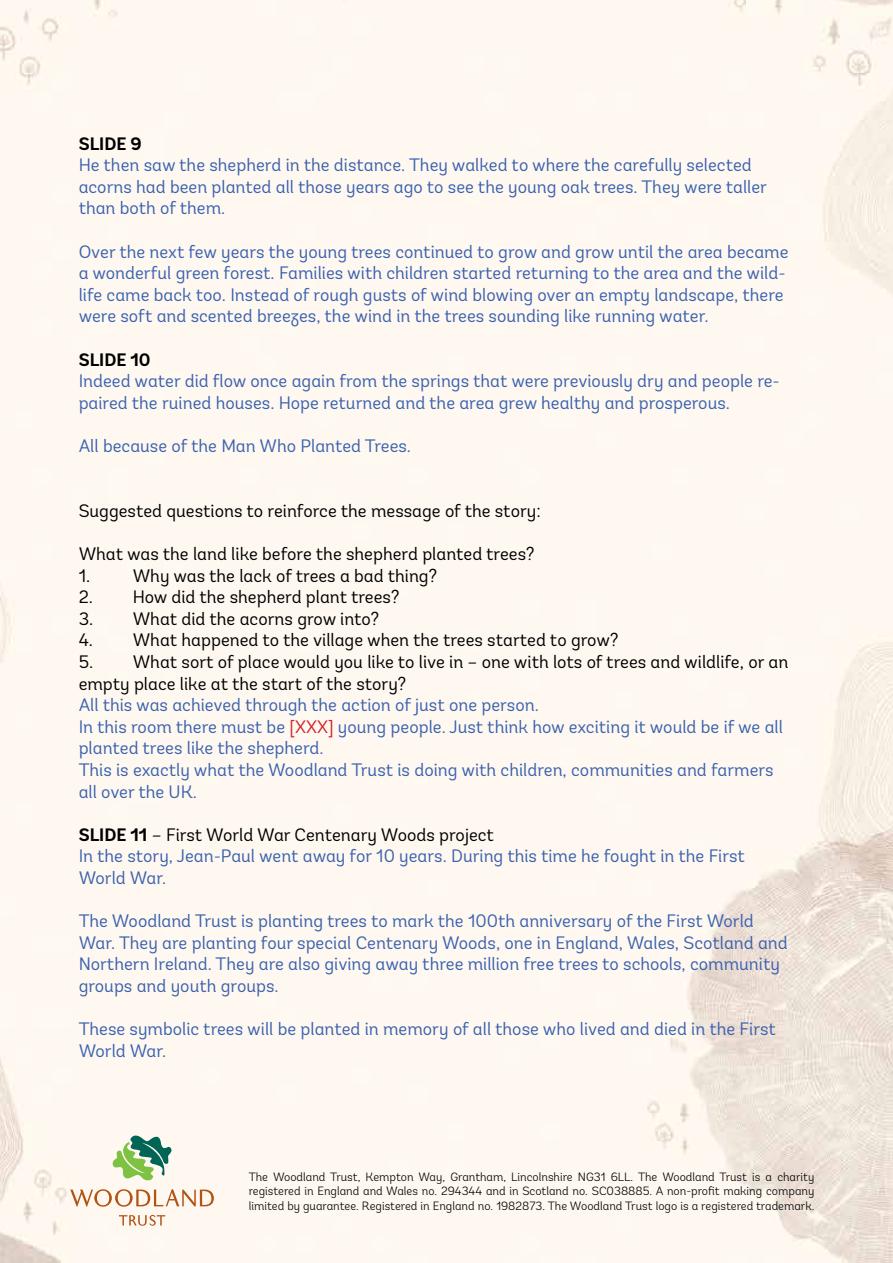
<style>
.page{position:relative;width:893px;height:1263px;background:#fff}
.page>*{position:absolute;margin:0;border:0;box-sizing:border-box;transform-origin:0 0}
.t1{font:18px/21.6px "Andes";color:#3b62ae}
.t2{font:18px/21.6px "Andes";color:#000}
.t3{font:700 18px "Andes";color:#000}
.t4{font:300 12px/14.4px "Andes";color:#000;text-align:justify}
.s1{color:#d2232a}
.s2{font-weight:700;color:#000}
.s3{color:#000}
</style>
<div class="page">
<img style="left:0;top:0;width:893px;height:1263px">
<svg style="left:112px;top:1135px;width:59px;height:45px"></svg>
<svg style="left:70px;top:1189px;width:144px;height:18px"></svg>
<svg style="left:119px;top:1215px;width:46px;height:11px"></svg>
<p class="t3" style="left:79px;top:132px;width:65px">SLIDE 9</p>
<p class="t1" style="left:79px;top:154px;width:690px">He then saw the shepherd in the distance. They walked to where the carefully selected acorns had been planted all those years ago to see the young oak trees. They were taller than both of them.</p>
<p class="t1" style="left:79px;top:240px;width:711px">Over the next few years the young trees continued to grow and grow until the area became a wonderful green forest. Families with children started returning to the area and the wild&shy;life came back too. Instead of rough gusts of wind blowing over an empty landscape, there were soft and scented breezes, the wind in the trees sounding like running water.</p>
<p class="t3" style="left:79px;top:348px;width:74px">SLIDE 10</p>
<p class="t1" style="left:79px;top:370px;width:703px">Indeed water did flow once again from the springs that were previously dry and people re&shy;paired the ruined houses. Hope returned and the area grew healthy and prosperous.</p>
<p class="t1" style="left:79px;top:435px;width:334px">All because of the Man Who Planted Trees.</p>
<p class="t2" style="left:79px;top:500px;width:464px">Suggested questions to reinforce the message of the story:</p>
<p class="t2" style="left:79px;top:543px;width:457px">What was the land like before the shepherd planted trees?</p>
<p class="t2" style="left:79px;top:564px;width:360px">1. Why was the lack of trees a bad thing?</p>
<p class="t2" style="left:79px;top:586px;width:322px">2. How did the shepherd plant trees?</p>
<p class="t2" style="left:79px;top:608px;width:302px">3. What did the acorns grow into?</p>
<p class="t2" style="left:79px;top:629px;width:541px">4. What happened to the village when the trees started to grow?</p>
<p class="t2" style="left:79px;top:651px;width:711px">5. What sort of place would you like to live in – one with lots of trees and wildlife, or an empty place like at the start of the story?</p>
<p class="t1" style="left:79px;top:694px;width:706px">All this was achieved through the action of just one person.<br>In this room there must be <span class="s1">[XXX]</span> young people. Just think how exciting it would be if we all planted trees like the shepherd.<br>This is exactly what the Woodland Trust is doing with children, communities and farmers all over the UK.</p>
<p class="t1" style="left:79px;top:824px;width:668px"><span class="s2">SLIDE 11</span> <span class="s3">– First World War Centenary Woods project<br></span>In the story, Jean-Paul went away for 10 years. During this time he fought in the First<br>World War.</p>
<p class="t1" style="left:79px;top:910px;width:711px">The Woodland Trust is planting trees to mark the 100th anniversary of the First World War. They are planting four special Centenary Woods, one in England, Wales, Scotland and Northern Ireland. They are also giving away three million free trees to schools, community groups and youth groups.</p>
<p class="t1" style="left:79px;top:1018px;width:699px">These symbolic trees will be planted in memory of all those who lived and died in the First<br>World War.</p>
<p class="t4" style="left:249px;top:1169px;width:567px">The Woodland Trust, Kempton Way, Grantham, Lincolnshire NG31 6LL. The Woodland Trust is a charity registered in England and Wales no. 294344 and in Scotland no. SC038885. A non-profit making company limited by guarantee. Registered in England no. 1982873. The Woodland Trust logo is a registered trademark.</p>
</div>
